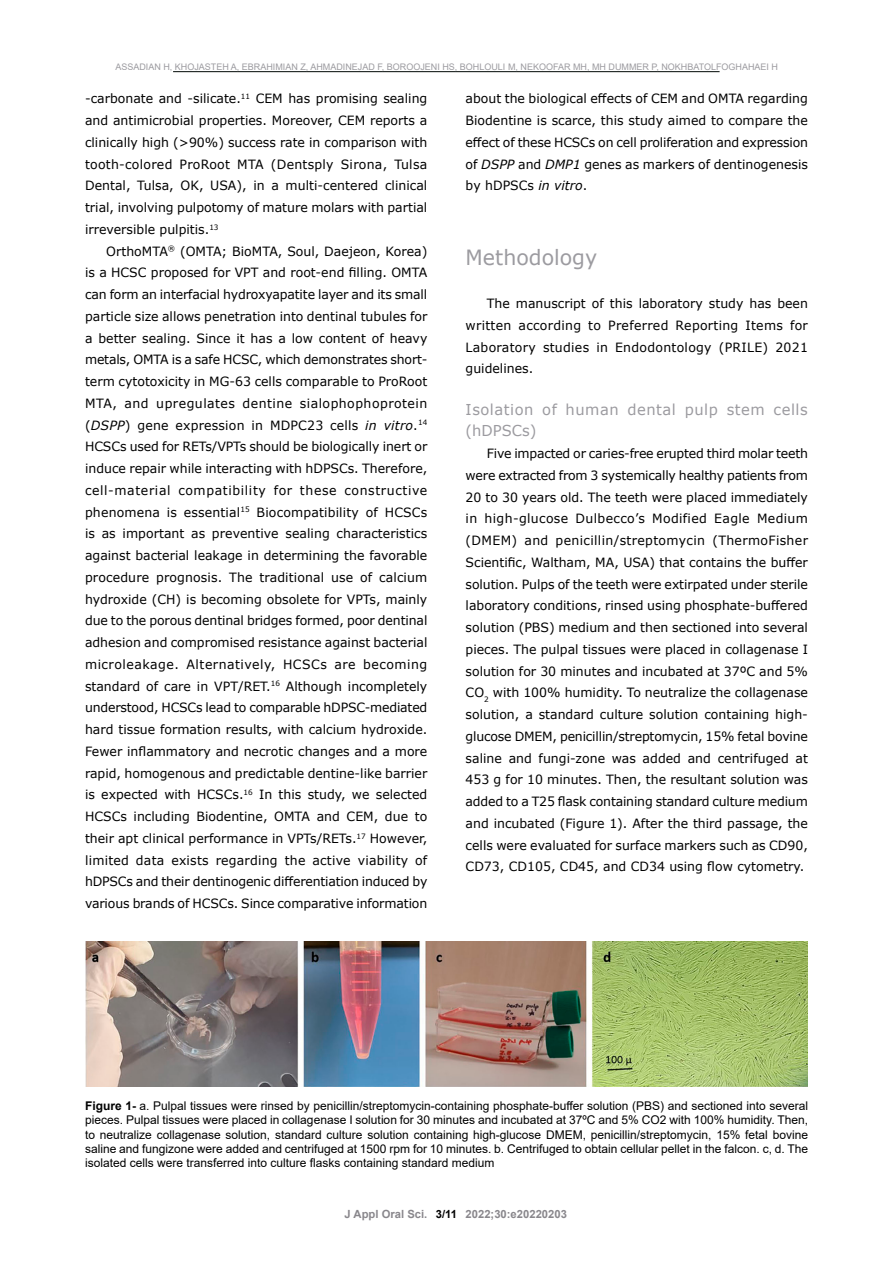
<style>
.page{position:relative;width:893px;height:1263px;background:#fff}
.page>*{position:absolute;margin:0;border:0;box-sizing:border-box;transform-origin:0 0}
.t1{font:21px "Verdana";color:#9c9ba0}
.t2{font:15px/21px "Verdana";letter-spacing:.035em;color:#9c9ba0}
.t3{font:12.75px/21.8px "Verdana";color:#000;text-align:justify}
.t4{font:12px/14.4px "Arial";color:#000;text-align:justify}
.t5{font:700 11.25px "Arial";color:#89878c}
.t6{font:9px "Arial";color:#9c9ba0}
.s1{font-style:italic}
.s2{font-weight:700}
.s3{color:#000}
</style>
<div class="page">
<hr style="left:173px;top:71px;width:547px;height:1px;background:#000805">
<img style="left:85px;top:942px;width:723px;height:144px">
<p class="t6" style="left:115px;top:60px;width:664px">ASSADIAN H, KHOJASTEH A, EBRAHIMIAN Z, AHMADINEJAD F, BOROOJENI HS, BOHLOULI M, NEKOOFAR MH, MH DUMMER P, NOKHBATOLFOGHAHAEI H</p>
<p class="t3" style="left:85px;top:88px;width:344px">-carbonate and -silicate.<sup>11</sup> CEM has promising sealing and antimicrobial properties. Moreover, CEM reports a clinically high (&gt;90%) success rate in comparison with tooth-colored ProRoot MTA (Dentsply Sirona, Tulsa Dental, Tulsa, OK, USA), in a multi-centered clinical trial, involving pulpotomy of mature molars with partial irreversible pulpitis.<sup>13</sup></p>
<p class="t3" style="left:85px;top:240px;width:344px;text-indent:21px">OrthoMTA<sup>®</sup> (OMTA; BioMTA, Soul, Daejeon, Korea) is a HCSC proposed for VPT and root-end filling. OMTA can form an interfacial hydroxyapatite layer and its small particle size allows penetration into dentinal tubules for a better sealing. Since it has a low content of heavy metals, OMTA is a safe HCSC, which demonstrates short&shy;term cytotoxicity in MG-63 cells comparable to ProRoot MTA, and upregulates dentine sialophophoprotein (<span class="s1">DSPP</span>) gene expression in MDPC23 cells <span class="s1">in vitro</span>.<sup>14<br></sup>HCSCs used for RETs/VPTs should be biologically inert or induce repair while interacting with hDPSCs. Therefore, cell-material compatibility for these constructive phenomena is essential<sup>15</sup> Biocompatibility of HCSCs is as important as preventive sealing characteristics against bacterial leakage in determining the favorable procedure prognosis. The traditional use of calcium hydroxide (CH) is becoming obsolete for VPTs, mainly due to the porous dentinal bridges formed, poor dentinal adhesion and compromised resistance against bacterial microleakage. Alternatively, HCSCs are becoming standard of care in VPT/RET.<sup>16</sup> Although incompletely understood, HCSCs lead to comparable hDPSC-mediated hard tissue formation results, with calcium hydroxide.<br>Fewer inflammatory and necrotic changes and a more rapid, homogenous and predictable dentine-like barrier is expected with HCSCs.<sup>16</sup> In this study, we selected HCSCs including Biodentine, OMTA and CEM, due to their apt clinical performance in VPTs/RETs.<sup>17</sup> However, limited data exists regarding the active viability of hDPSCs and their dentinogenic differentiation induced by various brands of HCSCs. Since comparative information</p>
<p class="t3" style="left:466px;top:88px;width:344px">about the biological effects of CEM and OMTA regarding Biodentine is scarce, this study aimed to compare the effect of these HCSCs on cell proliferation and expression of <span class="s1">DSPP</span> and <span class="s1">DMP1</span> genes as markers of dentinogenesis by hDPSCs <span class="s1">in vitro</span>.</p>
<h1 class="t1" style="left:466px;top:242px;width:133px">Methodology</h1>
<p class="t3" style="left:466px;top:292px;width:344px;text-indent:21px">The manuscript of this laboratory study has been written according to Preferred Reporting Items for Laboratory studies in Endodontology (PRILE) 2021 guidelines.</p>
<p class="t2" style="left:466px;top:399px;width:344px">Isolation of human dental pulp stem cells (hDPSCs)</p>
<p class="t3" style="left:466px;top:442px;width:344px;text-indent:21px">Five impacted or caries-free erupted third molar teeth were extracted from 3 systemically healthy patients from 20 to 30 years old. The teeth were placed immediately in high-glucose Dulbecco’s Modified Eagle Medium (DMEM) and penicillin/streptomycin (ThermoFisher Scientific, Waltham, MA, USA) that contains the buffer solution. Pulps of the teeth were extirpated under sterile laboratory conditions, rinsed using phosphate-buffered solution (PBS) medium and then sectioned into several pieces. The pulpal tissues were placed in collagenase I solution for 30 minutes and incubated at 37ºC and 5% CO<sub>2</sub> with 100% humidity. To neutralize the collagenase solution, a standard culture solution containing high&shy;glucose DMEM, penicillin/streptomycin, 15% fetal bovine saline and fungi-zone was added and centrifuged at 453 g for 10 minutes. Then, the resultant solution was added to a T25 flask containing standard culture medium and incubated (Figure 1). After the third passage, the cells were evaluated for surface markers such as CD90, CD73, CD105, CD45, and CD34 using flow cytometry.</p>
<p class="t4" style="left:85px;top:1098px;width:725px"><span class="s2">Figure 1-</span> a. Pulpal tissues were rinsed by penicillin/streptomycin-containing phosphate-buffer solution (PBS) and sectioned into several pieces. Pulpal tissues were placed in collagenase I solution for 30 minutes and incubated at 37ºC and 5% CO2 with 100% humidity. Then, to neutralize collagenase solution, standard culture solution containing high-glucose DMEM, penicillin/streptomycin, 15% fetal bovine saline and fungizone were added and centrifuged at 1500 rpm for 10 minutes. b. Centrifuged to obtain cellular pellet in the falcon. c, d. The isolated cells were transferred into culture flasks containing standard medium</p>
<p class="t5" style="left:345px;top:1206px;width:224px">J Appl Oral Sci. <span class="s3">3/11</span> 2022;30:e20220203</p>
</div>
